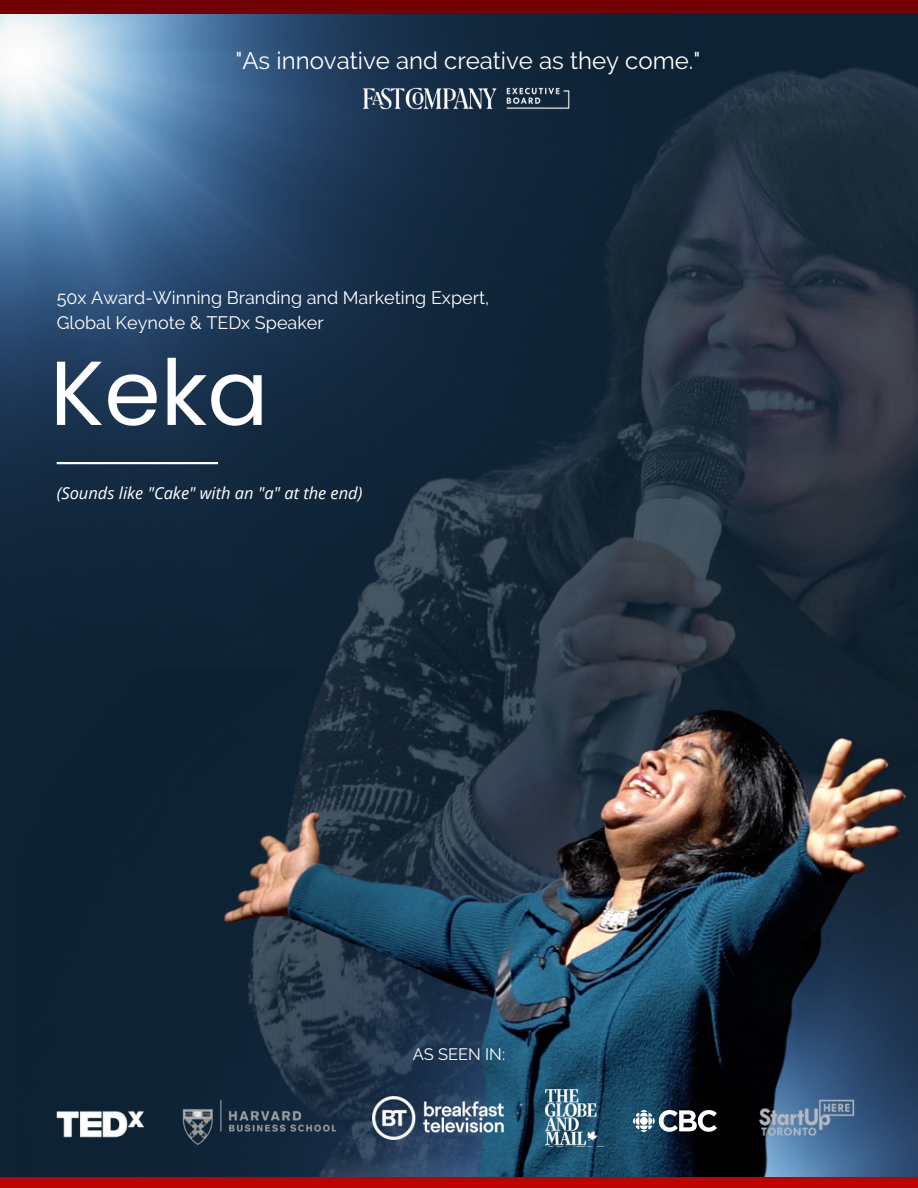
<style>
.page{position:relative;width:918px;height:1188px;background:#fff}
.page>*{position:absolute;margin:0;border:0;box-sizing:border-box;transform-origin:0 0}
.t1{font:90.75px "Poppins";color:#fff}
.t2{font:24px "Raleway";color:#fff}
.t3{font:18px "Raleway";color:#fff}
.t4{font:italic 16.5px "Open Sans";color:#fff}
.t5{font:16.5px "Raleway";color:#fff}
</style>
<div class="page">
<img style="left:0;top:14px;width:71px;height:655px">
<img style="left:71px;top:14px;width:847px;height:562px">
<div style="left:18px;top:669px;width:52px;height:508px;background:#0d2233"></div>
<img style="left:70px;top:576px;width:848px;height:601px">
<div style="left:0;top:1177px;width:918px;height:11px;background:#bb0303"></div>
<div style="left:0;top:0;width:918px;height:14px;background:#710002"></div>
<hr style="left:57px;top:462px;width:161px;height:2px;background:#fff">
<img style="left:355px;top:75px;width:226px;height:48px">
<img style="left:752px;top:1093px;width:109px;height:49px">
<img style="left:373px;top:1096px;width:130px;height:43px">
<img style="left:545px;top:1089px;width:59px;height:57px">
<img style="left:633px;top:1110px;width:84px;height:21px">
<img style="left:182px;top:1093px;width:155px;height:53px">
<img style="left:57px;top:1111px;width:88px;height:28px">
<p class="t2" style="left:235px;top:46px;width:467px">"As innovative and creative as they come."</p>
<p class="t3" style="left:57px;top:287px;width:434px">50x Award-Winning Branding and Marketing Expert,</p>
<p class="t3" style="left:57px;top:312px;width:269px">Global Keynote &amp; TEDx Speaker</p>
<h2 class="t1" style="left:50px;top:330px;width:220px">Keka</h2>
<p class="t4" style="left:57px;top:482px;width:307px">(Sounds like "Cake" with an "a" at the end)</p>
<p class="t5" style="left:413px;top:1045px;width:94px">AS SEEN IN:</p>
</div>
